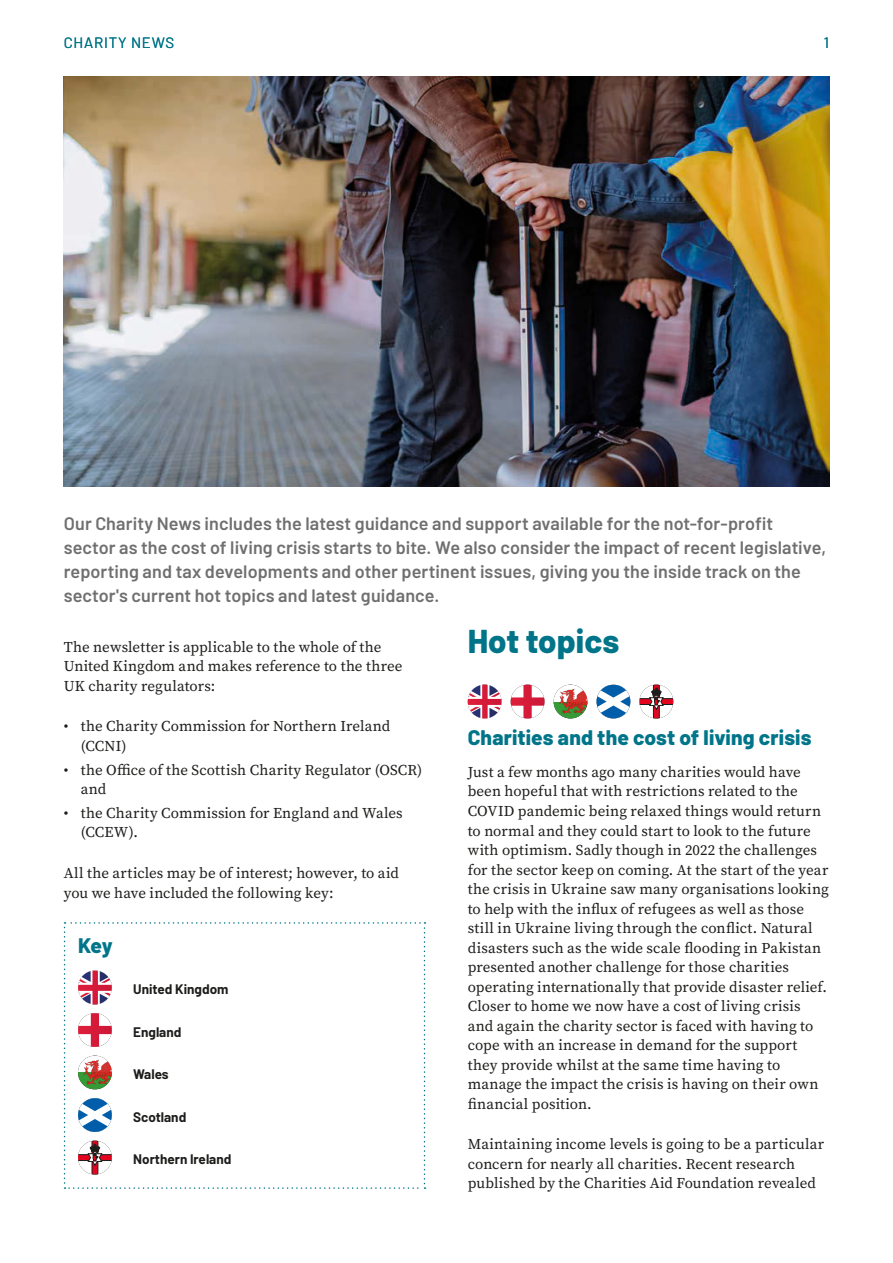
<style>
.page{position:relative;width:893px;height:1263px;background:#fff}
.page>*{position:absolute;margin:0;border:0;box-sizing:border-box;transform-origin:0 0}
.t1{font:800 33px "Barlow";letter-spacing:.005em;color:#007589}
.t2{font:800 21px "Barlow";letter-spacing:.005em;color:#007589}
.t3{font:600 18px/24px "Barlow";letter-spacing:.005em;color:#706f6f}
.t4{font:15px/19.5px "Source Serif Pro";letter-spacing:.005em;color:#1d1d1b}
.t5{font:15px "Barlow";letter-spacing:.05em;color:#007589}
.t6{font:700 13.5px "Barlow";color:#1d1d1b}
</style>
<div class="page">
<img style="left:64px;top:77px;width:765px;height:410px">
<svg style="left:64px;top:922px;width:361px;height:267px"></svg>
<svg style="left:468px;top:685px;width:34px;height:33px"></svg>
<svg style="left:511px;top:685px;width:33px;height:33px"></svg>
<svg style="left:554px;top:702px;width:28px;height:16px"></svg>
<svg style="left:559px;top:689px;width:28px;height:25px"></svg>
<svg style="left:596px;top:685px;width:34px;height:33px"></svg>
<svg style="left:639px;top:685px;width:34px;height:33px"></svg>
<p class="t5" style="left:64px;top:32px;width:112px">CHARITY NEWS</p>
<p class="t5" style="left:824px;top:32px;width:7px">1</p>
<p class="t3" style="left:64px;top:510px;width:764px">Our Charity News includes the latest guidance and support available for the not-for-profit sector as the cost of living crisis starts to bite. We also consider the impact of recent legislative, reporting and tax developments and other pertinent issues, giving you the inside track on the sector's current hot topics and latest guidance.</p>
<p class="t4" style="left:64px;top:637px;width:340px">The newsletter is applicable to the whole of the<br>United Kingdom and makes reference to the three<br>UK charity regulators:</p>
<p class="t4" style="left:81px;top:717px;width:311px;text-indent:-17px">• the Charity Commission for Northern Ireland (CCNI)</p>
<p class="t4" style="left:81px;top:760px;width:343px;text-indent:-17px">• the Office of the Scottish Charity Regulator (OSCR) and</p>
<p class="t4" style="left:81px;top:803px;width:323px;text-indent:-17px">• the Charity Commission for England and Wales (CCEW).</p>
<p class="t4" style="left:64px;top:863px;width:337px">All the articles may be of interest; however, to aid you we have included the following key:</p>
<h2 class="t2" style="left:78px;top:930px;width:36px">Key</h2>
<p class="t6" style="left:133px;top:979px;width:97px">United Kingdom</p>
<p class="t6" style="left:133px;top:1022px;width:50px">England</p>
<p class="t6" style="left:133px;top:1064px;width:37px">Wales</p>
<p class="t6" style="left:133px;top:1107px;width:55px">Scotland</p>
<p class="t6" style="left:133px;top:1149px;width:100px">Northern Ireland</p>
<h1 class="t1" style="left:468px;top:617px;width:153px">Hot topics</h1>
<h2 class="t2" style="left:468px;top:721px;width:345px">Charities and the cost of living crisis</h2>
<p class="t4" style="left:468px;top:762px;width:363px">Just a few months ago many charities would have been hopeful that with restrictions related to the COVID pandemic being relaxed things would return to normal and they could start to look to the future with optimism. Sadly though in 2022 the challenges for the sector keep on coming. At the start of the year the crisis in Ukraine saw many organisations looking to help with the influx of refugees as well as those still in Ukraine living through the conflict. Natural disasters such as the wide scale flooding in Pakistan presented another challenge for those charities operating internationally that provide disaster relief.<br>Closer to home we now have a cost of living crisis and again the charity sector is faced with having to cope with an increase in demand for the support they provide whilst at the same time having to manage the impact the crisis is having on their own financial position.</p>
<p class="t4" style="left:468px;top:1134px;width:358px">Maintaining income levels is going to be a particular concern for nearly all charities. Recent research published by the Charities Aid Foundation revealed</p>
</div>
